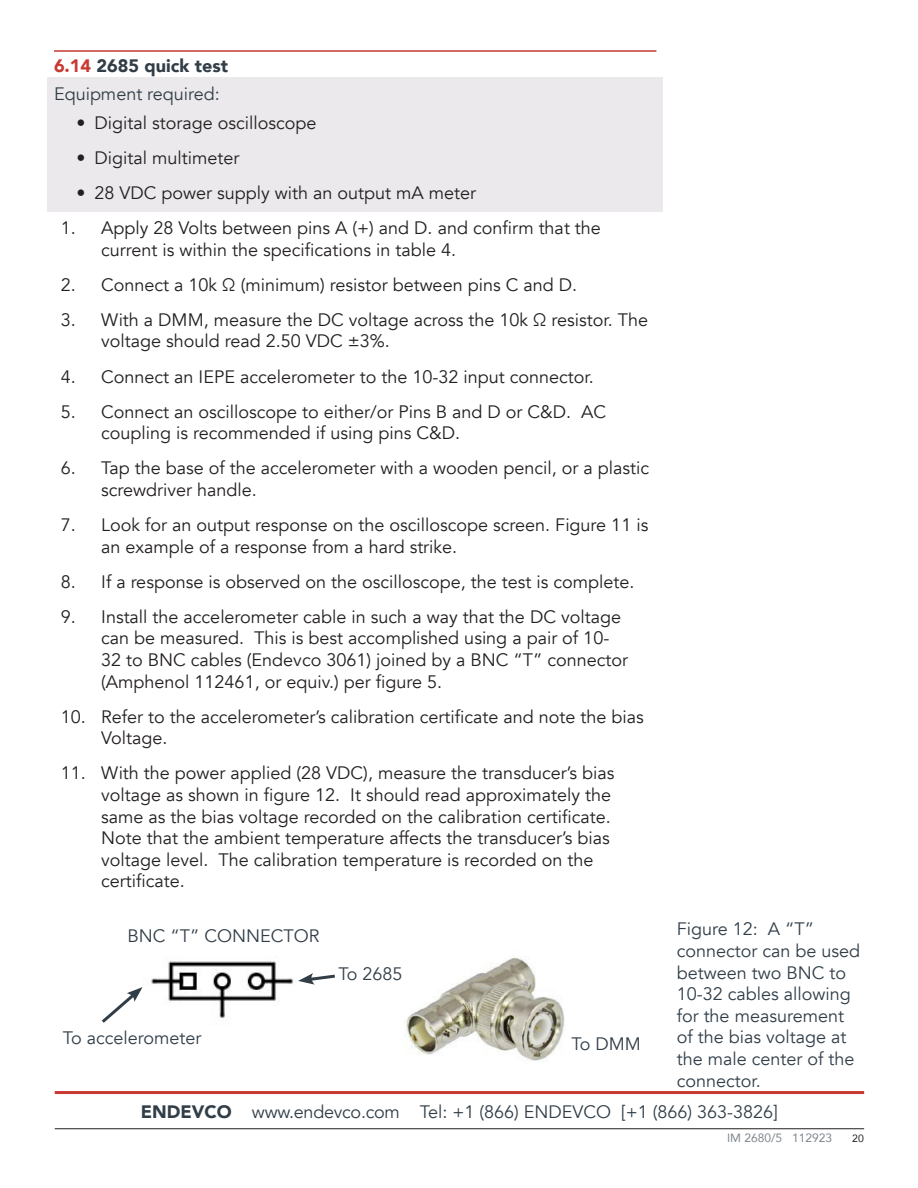
<style>
.page{position:relative;width:918px;height:1188px;background:#fff}
.page>*{position:absolute;margin:0;border:0;box-sizing:border-box;transform-origin:0 0}
.t1{font:18px/21.6px "Avenir";color:#231f20}
.t2{font:18px/21.6px "Avenir";color:#313e48}
.H2_Subhead{font:900 18px "Avenir";color:#313e48}
.t3{font:12px "Avenir";color:#7e858c}
.t4{font:10.5px "Avenir";color:#231f20}
.s1{color:#c73a32}
.s2{font-weight:900}
</style>
<div class="page">
<hr style="left:55px;top:1091px;width:809px;height:3px;background:#c73a32">
<hr style="left:55px;top:1128px;width:809px;height:1px;background:#231f20">
<hr style="left:54px;top:50px;width:602px;height:2px;background:#c73a32">
<div style="left:47px;top:77px;width:616px;height:64px;background:#ebe9eb"></div>
<div style="left:47px;top:112px;width:616px;height:64px;background:#ebe9eb"></div>
<div style="left:47px;top:147px;width:616px;height:65px;background:#ebe9eb"></div>
<img style="left:151px;top:961px;width:143px;height:58px">
<img style="left:405px;top:958px;width:160px;height:103px">
<svg style="left:298px;top:973px;width:37px;height:12px"></svg>
<svg style="left:101px;top:987px;width:42px;height:36px"></svg>
<p class="H2_Subhead" style="left:54px;top:50px;width:176px"><span class="s1">6.14</span> 2685 quick test</p>
<p class="t2" style="left:54px;top:84px;width:167px">Equipment required:</p>
<p class="t1" style="left:76px;top:112px;width:241px">• Digital storage oscilloscope</p>
<p class="t1" style="left:76px;top:147px;width:164px">• Digital multimeter</p>
<p class="t1" style="left:76px;top:182px;width:401px">• 28 VDC power supply with an output mA meter</p>
<p class="t1" style="left:101px;top:217px;width:501px;text-indent:-40px">1. Apply 28 Volts between pins A (+) and D. and confirm that the current is within the specifications in table 4.</p>
<p class="t1" style="left:61px;top:274px;width:518px">2. Connect a 10k Ω (minimum) resistor between pins C and D.</p>
<p class="t1" style="left:101px;top:309px;width:548px;text-indent:-40px">3. With a DMM, measure the DC voltage across the 10k Ω resistor. The voltage should read 2.50 VDC ±3%.</p>
<p class="t1" style="left:61px;top:366px;width:534px">4. Connect an IEPE accelerometer to the 10-32 input connector.</p>
<p class="t1" style="left:101px;top:401px;width:507px;text-indent:-40px">5. Connect an oscilloscope to either/or Pins B and D or C&amp;D. AC coupling is recommended if using pins C&amp;D.</p>
<p class="t1" style="left:101px;top:458px;width:550px;text-indent:-40px">6. Tap the base of the accelerometer with a wooden pencil, or a plastic screwdriver handle.</p>
<p class="t1" style="left:101px;top:514px;width:549px;text-indent:-40px">7. Look for an output response on the oscilloscope screen. Figure 11 is an example of a response from a hard strike.</p>
<p class="t1" style="left:61px;top:571px;width:575px">8. If a response is observed on the oscilloscope, the test is complete.</p>
<p class="t1" style="left:101px;top:606px;width:528px;text-indent:-40px">9. Install the accelerometer cable in such a way that the DC voltage can be measured. This is best accomplished using a pair of 10- 32 to BNC cables (Endevco 3061) joined by a BNC “T” connector (Amphenol 112461, or equiv.) per figure 5.</p>
<p class="t1" style="left:101px;top:706px;width:544px;text-indent:-40px">10. Refer to the accelerometer’s calibration certificate and note the bias<br>Voltage.</p>
<p class="t1" style="left:101px;top:763px;width:515px;text-indent:-40px">11. With the power applied (28 VDC), measure the transducer’s bias voltage as shown in figure 12. It should read approximately the same as the bias voltage recorded on the calibration certificate.<br>Note that the ambient temperature affects the transducer’s bias voltage level. The calibration temperature is recorded on the certificate.</p>
<p class="t2" style="left:128px;top:926px;width:194px">BNC “T” CONNECTOR</p>
<p class="t2" style="left:338px;top:964px;width:66px">To 2685</p>
<p class="t2" style="left:63px;top:1027px;width:140px">To accelerometer</p>
<p class="t2" style="left:571px;top:1033px;width:71px">To DMM</p>
<p class="t2" style="left:677px;top:919px;width:185px">Figure 12: A “T” connector can be used between two BNC to<br>10-32 cables allowing for the measurement of the bias voltage at the male center of the connector.</p>
<p class="t2" style="left:141px;top:1101px;width:638px"><span class="s2">ENDEVCO</span> www.endevco.com Tel: +1 (866) ENDEVCO [+1 (866) 363-3826]</p>
<p class="t3" style="left:727px;top:1128px;width:107px">IM 2680/5 112923</p>
<p class="t4" style="left:852px;top:1130px;width:13px">20</p>
</div>
